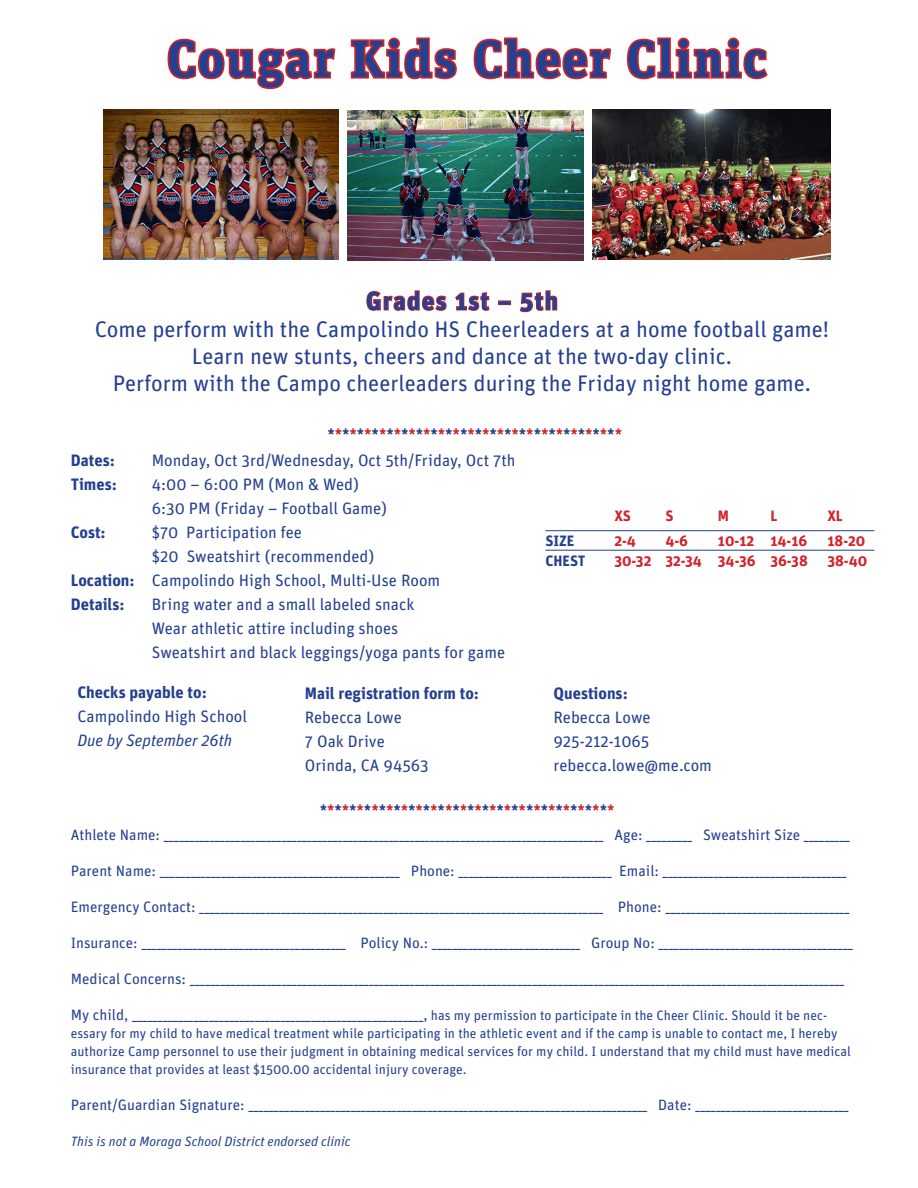
<style>
.page{position:relative;width:918px;height:1188px;background:#fff}
.page>*{position:absolute;margin:0;border:0;box-sizing:border-box;transform-origin:0 0}
.t1{font:700 51.6px "Unit Slab OT";letter-spacing:.04em;color:#25408f}
.t2{font:700 25.5px "Unit";letter-spacing:.05em;color:#25408f}
.t3{font:22.5px/27px "Unit";color:#25408f;text-align:center}
.t4{font:16.5px/24px "Unit";color:#25408f}
.t5{font:700 16.5px "Unit";color:#25408f}
.t6{font:italic 16.5px "Unit";color:#25408f}
.t7{font:15px "Unit";color:#25408f}
.t8{font:700 15px "Unit";color:#25408f}
.t9{font:700 15px "Unit";color:#d2232a}
.t10{font:13.5px/18px "Unit";color:#25408f}
.t11{font:italic 13.5px "Unit";color:#25408f}
.s1{color:#d2232a}
.s2{font-weight:700}
.s3{font-size:13.5px}
</style>
<div class="page">
<svg style="left:167px;top:38px;width:169px;height:52px"></svg>
<svg style="left:350px;top:37px;width:107px;height:43px"></svg>
<svg style="left:473px;top:37px;width:139px;height:43px"></svg>
<svg style="left:626px;top:37px;width:142px;height:43px"></svg>
<svg style="left:366px;top:290px;width:81px;height:21px"></svg>
<svg style="left:455px;top:292px;width:35px;height:19px"></svg>
<div style="left:498px;top:300px;width:13px;height:5px;border:2px solid #d2232a"></div>
<svg style="left:520px;top:290px;width:38px;height:23px"></svg>
<img style="left:593px;top:109px;width:238px;height:150px">
<img style="left:347px;top:110px;width:236px;height:150px">
<img style="left:103px;top:109px;width:236px;height:151px">
<hr style="left:545px;top:530px;width:330px;height:1px;background:#25408f">
<hr style="left:545px;top:550px;width:330px;height:1px;background:#25408f">
<h1 class="t1" style="left:167px;top:26px;width:601px">Cougar Kids Cheer Clinic</h1>
<h2 class="t2" style="left:366px;top:285px;width:193px">Grades 1st – 5th</h2>
<h3 class="t3" style="left:95px;top:315px;width:736px">Come perform with the Campolindo HS Cheerleaders at a home football game!<br>Learn new stunts, cheers and dance at the two-day clinic.<br>Perform with the Campo cheerleaders during the Friday night home game.</h3>
<p class="t8" style="left:327px;top:424px;width:296px">*<span class="s1">*</span>*<span class="s1">*</span>*<span class="s1">*</span>*<span class="s1">*</span>*<span class="s1">*</span>*<span class="s1">*</span>*<span class="s1">*</span>*<span class="s1">*</span>*<span class="s1">*</span>*<span class="s1">*</span>*<span class="s1">*</span>*<span class="s1">*</span>*<span class="s1">*</span>*<span class="s1">*</span>*<span class="s1">*</span>*<span class="s1">*</span>*<span class="s1">*</span>*<span class="s1">*</span>*<span class="s1">*</span>*<span class="s1">*</span></p>
<p class="t5" style="left:71px;top:450px;width:46px">Dates:</p>
<p class="t4" style="left:152px;top:448px;width:365px">Monday, Oct 3rd/Wednesday, Oct 5th/Friday, Oct 7th</p>
<p class="t5" style="left:71px;top:474px;width:48px">Times:</p>
<p class="t4" style="left:152px;top:472px;width:237px">4:00 – 6:00 PM (Mon &amp; Wed)<br>6:30 PM (Friday – Football Game)</p>
<p class="t5" style="left:71px;top:522px;width:37px">Cost:</p>
<p class="t4" style="left:152px;top:520px;width:152px">$70 Participation fee</p>
<p class="t4" style="left:152px;top:544px;width:224px">$20 Sweatshirt (recommended)</p>
<p class="t4" style="left:71px;top:568px;width:371px"><span class="s2">Location:</span> Campolindo High School, Multi-Use Room</p>
<p class="t5" style="left:71px;top:594px;width:55px">Details:</p>
<p class="t4" style="left:152px;top:592px;width:355px">Bring water and a small labeled snack<br>Wear athletic attire including shoes<br>Sweatshirt and black leggings/yoga pants for game</p>
<p class="t5" style="left:77px;top:682px;width:131px">Checks payable to:</p>
<p class="t4" style="left:77px;top:704px;width:171px">Campolindo High School</p>
<p class="t6" style="left:77px;top:730px;width:156px">Due by September 26th</p>
<p class="t5" style="left:305px;top:683px;width:176px">Mail registration form to:</p>
<p class="t4" style="left:305px;top:705px;width:125px">Rebecca Lowe<br>7 Oak Drive<br>Orinda, CA 94563</p>
<p class="t9" style="left:614px;top:506px;width:18px">XS</p>
<p class="t9" style="left:665px;top:506px;width:10px">S</p>
<p class="t9" style="left:718px;top:506px;width:13px">M</p>
<p class="t9" style="left:770px;top:506px;width:9px">L</p>
<p class="t9" style="left:827px;top:506px;width:17px">XL</p>
<p class="t8" style="left:545px;top:532px;width:30px">SIZE</p>
<p class="t9" style="left:614px;top:532px;width:23px">2-4</p>
<p class="t9" style="left:665px;top:532px;width:24px">4-6</p>
<p class="t9" style="left:718px;top:532px;width:91px">10-12 14-16</p>
<p class="t9" style="left:827px;top:532px;width:40px">18-20</p>
<p class="t8" style="left:545px;top:551px;width:42px">CHEST</p>
<p class="t9" style="left:614px;top:551px;width:195px">30-32 32-34 34-36 36-38</p>
<p class="t9" style="left:827px;top:551px;width:41px">38-40</p>
<p class="t5" style="left:554px;top:683px;width:76px">Questions:</p>
<p class="t4" style="left:554px;top:705px;width:160px">Rebecca Lowe<br>925-212-1065 rebecca.lowe@me.com</p>
<p class="t8" style="left:320px;top:800px;width:296px">*<span class="s1">*</span>*<span class="s1">*</span>*<span class="s1">*</span>*<span class="s1">*</span>*<span class="s1">*</span>*<span class="s1">*</span>*<span class="s1">*</span>*<span class="s1">*</span>*<span class="s1">*</span>*<span class="s1">*</span>*<span class="s1">*</span>*<span class="s1">*</span>*<span class="s1">*</span>*<span class="s1">*</span>*<span class="s1">*</span>*<span class="s1">*</span>*<span class="s1">*</span>*<span class="s1">*</span>*<span class="s1">*</span>*<span class="s1">*</span></p>
<p class="t7" style="left:71px;top:826px;width:781px">Athlete Name: ______________________________________________________________________________________ Age: _________ Sweatshirt Size _________</p>
<p class="t7" style="left:71px;top:862px;width:777px">Parent Name: _______________________________________________ Phone: ______________________________ Email: ____________________________________</p>
<p class="t7" style="left:71px;top:898px;width:780px">Emergency Contact: _______________________________________________________________________________ Phone: ____________________________________</p>
<p class="t7" style="left:71px;top:934px;width:784px">Insurance: ________________________________________ Policy No.: _____________________________ Group No: ______________________________________</p>
<p class="t7" style="left:71px;top:970px;width:775px">Medical Concerns: ________________________________________________________________________________________________________________________________</p>
<p class="t7" style="left:71px;top:1006px;width:758px">My child, _________________________________________________________, <span class="s3">has my permission to participate in the Cheer Clinic. Should it be nec-</span></p>
<p class="t10" style="left:71px;top:1024px;width:782px">essary for my child to have medical treatment while participating in the athletic event and if the camp is unable to contact me, I hereby authorize Camp personnel to use their judgment in obtaining medical services for my child. I understand that my child must have medical insurance that provides at least $1500.00 accidental injury coverage.</p>
<p class="t7" style="left:71px;top:1096px;width:779px">Parent/Guardian Signature: ______________________________________________________________________________ Date: ______________________________</p>
<p class="t11" style="left:71px;top:1133px;width:281px">This is not a Moraga School District endorsed clinic</p>
</div>
